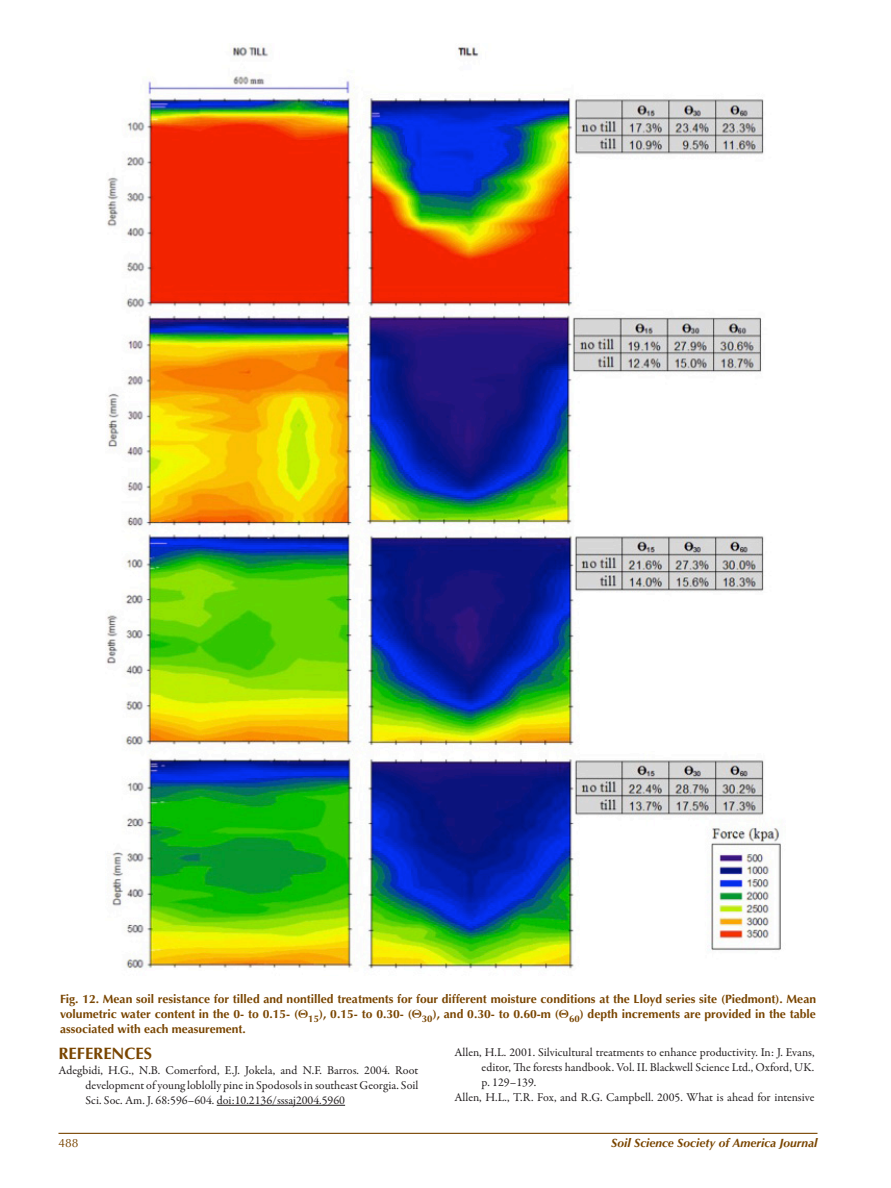
<style>
.page{position:relative;width:891px;height:1188px;background:#fff}
.page>*{position:absolute;margin:0;border:0;box-sizing:border-box;transform-origin:0 0}
.t1{font:700 16.5px "Optima LT Std";color:#794500}
.t2{font:12px/15px "Garamond Premr Pro";color:#231f20;text-align:justify}
.t3{font:700 12px/15px "Optima LT Std";color:#794500;text-align:justify}
.t4{font:italic 700 12px "Optima LT Std";color:#794500}
.t5{font:12px "Optima LT Std";color:#794500}
</style>
<div class="page">
<hr style="left:58px;top:1133px;width:760px;height:1px;background:#794500">
<hr style="left:217px;top:1105px;width:128px;height:1px;background:#231f20">
<img style="left:106px;top:44px;width:675px;height:925px">
<p class="t3" style="left:60px;top:992px;width:758px">Fig. 12. Mean soil resistance for tilled and nontilled treatments for four different moisture conditions at the Lloyd series site (Piedmont). Mean volumetric water content in the 0- to 0.15- ( <sub>15</sub>), 0.15- to 0.30- ( <sub>30</sub>), and 0.30- to 0.60-m ( <sub>60</sub>) depth increments are provided in the table associated with each measurement.</p>
<h1 class="t1" style="left:58px;top:1044px;width:95px">REFERENCES</h1>
<p class="t2" style="left:86px;top:1063px;width:334px;text-indent:-27px">Adegbidi, H.G., N.B. Comerford, E.J. Jokela, and N.F. Barros. 2004. Root development of young loblolly pine in Spodosols in southeast Georgia. Soil Sci. Soc. Am. J. 68:596–604. doi:10.2136/sssaj2004.5960</p>
<p class="t2" style="left:454px;top:1045px;width:361px">Allen, H.L. 2001. Silvicultural treatments to enhance productivity. In: J. Evans,</p>
<p class="t2" style="left:482px;top:1060px;width:334px">editor, The forests handbook. Vol. II. Blackwell Science Ltd., Oxford, UK.</p>
<p class="t2" style="left:482px;top:1075px;width:56px">p. 129–139.</p>
<p class="t2" style="left:454px;top:1090px;width:362px">Allen, H.L., T.R. Fox, and R.G. Campbell. 2005. What is ahead for intensive</p>
<p class="t5" style="left:58px;top:1136px;width:22px">488</p>
<p class="t4" style="left:611px;top:1136px;width:208px">Soil Science Society of America Journal</p>
</div>
